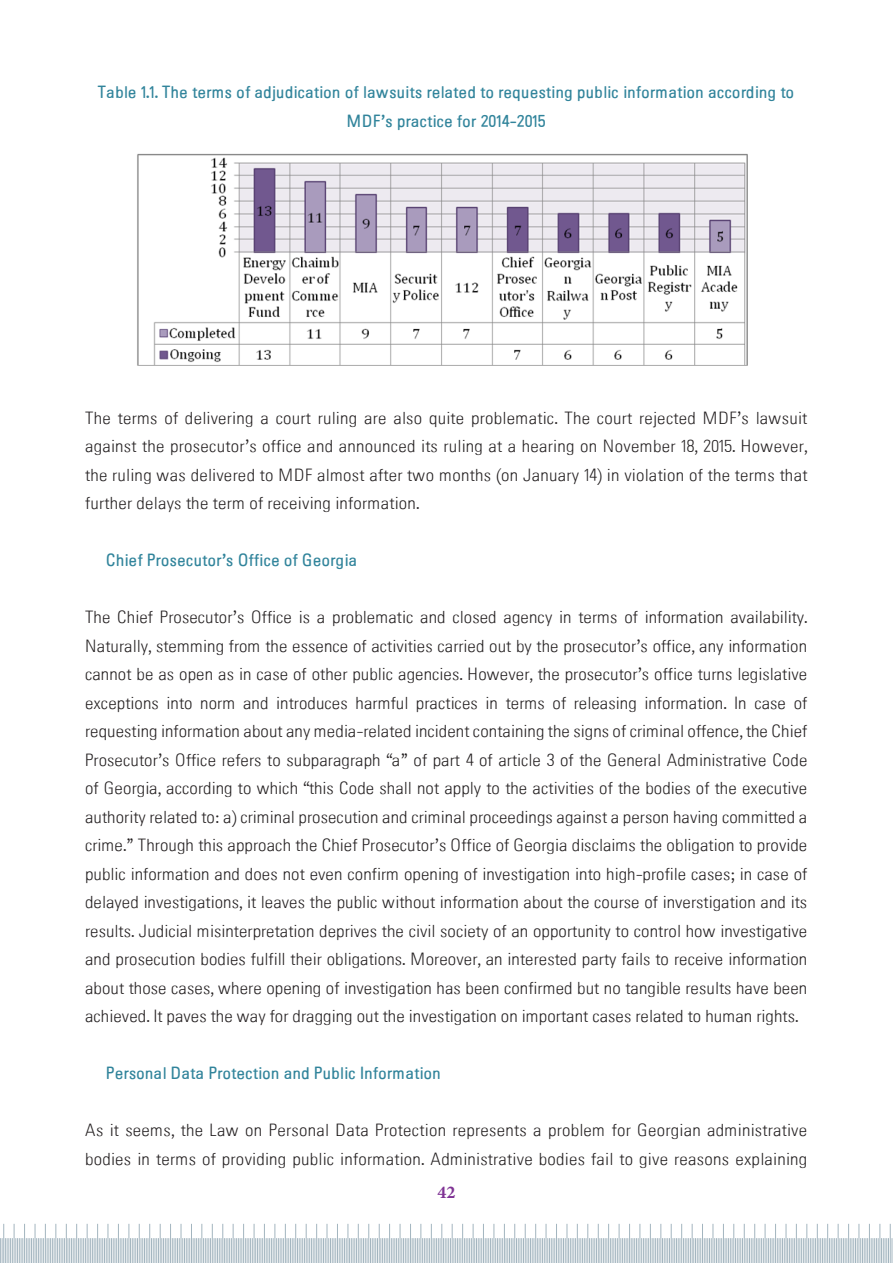
<style>
.page{position:relative;width:893px;height:1263px;background:#fff}
.page>*{position:absolute;margin:0;border:0;box-sizing:border-box;transform-origin:0 0}
.t1{font:500 18px/28.5px "BPG Nateli";letter-spacing:-.02em;color:#231f20;text-align:justify}
.t2{font:700 18px/28.5px "BPG Nateli";letter-spacing:-.02em;color:#31849b;text-align:center}
.t3{font:700 18px "Minion Pro";color:#7f3394}
</style>
<div class="page">
<hr style="left:3px;top:1224px;width:1px;height:39px;background:#a3b5bf">
<hr style="left:14px;top:1224px;width:1px;height:39px;background:#a3b5bf">
<hr style="left:24px;top:1224px;width:1px;height:39px;background:#a3b5bf">
<hr style="left:35px;top:1224px;width:1px;height:39px;background:#a3b5bf">
<hr style="left:45px;top:1224px;width:1px;height:39px;background:#a3b5bf">
<hr style="left:55px;top:1224px;width:1px;height:39px;background:#a3b5bf">
<hr style="left:66px;top:1224px;width:1px;height:39px;background:#a3b5bf">
<hr style="left:76px;top:1224px;width:1px;height:39px;background:#a3b5bf">
<hr style="left:87px;top:1224px;width:1px;height:39px;background:#a3b5bf">
<hr style="left:97px;top:1224px;width:1px;height:39px;background:#a3b5bf">
<hr style="left:108px;top:1224px;width:1px;height:39px;background:#a3b5bf">
<hr style="left:118px;top:1224px;width:1px;height:39px;background:#a3b5bf">
<hr style="left:129px;top:1224px;width:1px;height:39px;background:#a3b5bf">
<hr style="left:139px;top:1224px;width:1px;height:39px;background:#a3b5bf">
<hr style="left:149px;top:1224px;width:1px;height:39px;background:#a3b5bf">
<hr style="left:160px;top:1224px;width:1px;height:39px;background:#a3b5bf">
<hr style="left:170px;top:1224px;width:1px;height:39px;background:#a3b5bf">
<hr style="left:181px;top:1224px;width:1px;height:39px;background:#a3b5bf">
<hr style="left:191px;top:1224px;width:1px;height:39px;background:#a3b5bf">
<hr style="left:201px;top:1224px;width:1px;height:39px;background:#a3b5bf">
<hr style="left:212px;top:1224px;width:1px;height:39px;background:#a3b5bf">
<hr style="left:222px;top:1224px;width:1px;height:39px;background:#a3b5bf">
<hr style="left:233px;top:1224px;width:1px;height:39px;background:#a3b5bf">
<hr style="left:243px;top:1224px;width:1px;height:39px;background:#a3b5bf">
<hr style="left:254px;top:1224px;width:1px;height:39px;background:#a3b5bf">
<hr style="left:264px;top:1224px;width:1px;height:39px;background:#a3b5bf">
<hr style="left:274px;top:1224px;width:1px;height:39px;background:#a3b5bf">
<hr style="left:285px;top:1224px;width:1px;height:39px;background:#a3b5bf">
<hr style="left:295px;top:1224px;width:1px;height:39px;background:#a3b5bf">
<hr style="left:306px;top:1224px;width:1px;height:39px;background:#a3b5bf">
<hr style="left:316px;top:1224px;width:1px;height:39px;background:#a3b5bf">
<hr style="left:327px;top:1224px;width:1px;height:39px;background:#a3b5bf">
<hr style="left:337px;top:1224px;width:1px;height:39px;background:#a3b5bf">
<hr style="left:348px;top:1224px;width:1px;height:39px;background:#a3b5bf">
<hr style="left:358px;top:1224px;width:1px;height:39px;background:#a3b5bf">
<hr style="left:368px;top:1224px;width:1px;height:39px;background:#a3b5bf">
<hr style="left:379px;top:1224px;width:1px;height:39px;background:#a3b5bf">
<hr style="left:389px;top:1224px;width:1px;height:39px;background:#a3b5bf">
<hr style="left:400px;top:1224px;width:1px;height:39px;background:#a3b5bf">
<hr style="left:410px;top:1224px;width:1px;height:39px;background:#a3b5bf">
<hr style="left:420px;top:1224px;width:1px;height:39px;background:#a3b5bf">
<hr style="left:431px;top:1224px;width:1px;height:39px;background:#a3b5bf">
<hr style="left:441px;top:1224px;width:1px;height:39px;background:#a3b5bf">
<hr style="left:452px;top:1224px;width:1px;height:39px;background:#a3b5bf">
<hr style="left:462px;top:1224px;width:1px;height:39px;background:#a3b5bf">
<hr style="left:473px;top:1224px;width:1px;height:39px;background:#a3b5bf">
<hr style="left:483px;top:1224px;width:1px;height:39px;background:#a3b5bf">
<hr style="left:494px;top:1224px;width:1px;height:39px;background:#a3b5bf">
<hr style="left:504px;top:1224px;width:1px;height:39px;background:#a3b5bf">
<hr style="left:514px;top:1224px;width:1px;height:39px;background:#a3b5bf">
<hr style="left:525px;top:1224px;width:1px;height:39px;background:#a3b5bf">
<hr style="left:535px;top:1224px;width:1px;height:39px;background:#a3b5bf">
<hr style="left:546px;top:1224px;width:1px;height:39px;background:#a3b5bf">
<hr style="left:556px;top:1224px;width:1px;height:39px;background:#a3b5bf">
<hr style="left:567px;top:1224px;width:1px;height:39px;background:#a3b5bf">
<hr style="left:577px;top:1224px;width:1px;height:39px;background:#a3b5bf">
<hr style="left:587px;top:1224px;width:1px;height:39px;background:#a3b5bf">
<hr style="left:598px;top:1224px;width:1px;height:39px;background:#a3b5bf">
<hr style="left:608px;top:1224px;width:1px;height:39px;background:#a3b5bf">
<hr style="left:619px;top:1224px;width:1px;height:39px;background:#a3b5bf">
<hr style="left:629px;top:1224px;width:1px;height:39px;background:#a3b5bf">
<hr style="left:639px;top:1224px;width:1px;height:39px;background:#a3b5bf">
<hr style="left:650px;top:1224px;width:1px;height:39px;background:#a3b5bf">
<hr style="left:660px;top:1224px;width:1px;height:39px;background:#a3b5bf">
<hr style="left:671px;top:1224px;width:1px;height:39px;background:#a3b5bf">
<hr style="left:681px;top:1224px;width:1px;height:39px;background:#a3b5bf">
<hr style="left:692px;top:1224px;width:1px;height:39px;background:#a3b5bf">
<hr style="left:702px;top:1224px;width:1px;height:39px;background:#a3b5bf">
<hr style="left:713px;top:1224px;width:1px;height:39px;background:#a3b5bf">
<hr style="left:723px;top:1224px;width:1px;height:39px;background:#a3b5bf">
<hr style="left:733px;top:1224px;width:1px;height:39px;background:#a3b5bf">
<hr style="left:744px;top:1224px;width:1px;height:39px;background:#a3b5bf">
<hr style="left:754px;top:1224px;width:1px;height:39px;background:#a3b5bf">
<hr style="left:765px;top:1224px;width:1px;height:39px;background:#a3b5bf">
<hr style="left:775px;top:1224px;width:1px;height:39px;background:#a3b5bf">
<hr style="left:786px;top:1224px;width:1px;height:39px;background:#a3b5bf">
<hr style="left:796px;top:1224px;width:1px;height:39px;background:#a3b5bf">
<hr style="left:806px;top:1224px;width:1px;height:39px;background:#a3b5bf">
<hr style="left:817px;top:1224px;width:1px;height:39px;background:#a3b5bf">
<hr style="left:827px;top:1224px;width:1px;height:39px;background:#a3b5bf">
<hr style="left:838px;top:1224px;width:1px;height:39px;background:#a3b5bf">
<hr style="left:848px;top:1224px;width:1px;height:39px;background:#a3b5bf">
<hr style="left:859px;top:1224px;width:1px;height:39px;background:#a3b5bf">
<hr style="left:869px;top:1224px;width:1px;height:39px;background:#a3b5bf">
<hr style="left:879px;top:1224px;width:1px;height:39px;background:#a3b5bf">
<hr style="left:890px;top:1224px;width:1px;height:39px;background:#a3b5bf">
<svg style="left:0;top:1238px;width:893px;height:25px"></svg>
<img style="left:137px;top:153px;width:611px;height:213px">
<p class="t2" style="left:98px;top:79px;width:699px">Table 1.1. The terms of adjudication of lawsuits related to requesting public information according to<br>MDF’s practice for 2014-2015</p>
<p class="t1" style="left:85px;top:405px;width:724px">The terms of delivering a court ruling are also quite problematic. The court rejected MDF’s lawsuit against the prosecutor’s office and announced its ruling at a hearing on November 18, 2015. However, the ruling was delivered to MDF almost after two months (on January 14) in violation of the terms that further delays the term of receiving information.</p>
<p class="t2" style="left:106px;top:547px;width:253px">Chief Prosecutor’s Office of Georgia</p>
<p class="t1" style="left:85px;top:604px;width:724px">The Chief Prosecutor’s Office is a problematic and closed agency in terms of information availability.<br>Naturally, stemming from the essence of activities carried out by the prosecutor’s office, any information cannot be as open as in case of other public agencies. However, the prosecutor’s office turns legislative exceptions into norm and introduces harmful practices in terms of releasing information. In case of requesting information about any media-related incident containing the signs of criminal offence, the Chief Prosecutor’s Office refers to subparagraph “a” of part 4 of article 3 of the General Administrative Code of Georgia, according to which “this Code shall not apply to the activities of the bodies of the executive authority related to: a) criminal prosecution and criminal proceedings against a person having committed a crime.” Through this approach the Chief Prosecutor’s Office of Georgia disclaims the obligation to provide public information and does not even confirm opening of investigation into high-profile cases; in case of delayed investigations, it leaves the public without information about the course of inverstigation and its results. Judicial misinterpretation deprives the civil society of an opportunity to control how investigative and prosecution bodies fulfill their obligations. Moreover, an interested party fails to receive information about those cases, where opening of investigation has been confirmed but no tangible results have been achieved. It paves the way for dragging out the investigation on important cases related to human rights.</p>
<p class="t2" style="left:106px;top:1060px;width:337px">Personal Data Protection and Public Information</p>
<p class="t1" style="left:85px;top:1117px;width:724px">As it seems, the Law on Personal Data Protection represents a problem for Georgian administrative bodies in terms of providing public information. Administrative bodies fail to give reasons explaining</p>
<p class="t3" style="left:437px;top:1180px;width:19px">42</p>
</div>
